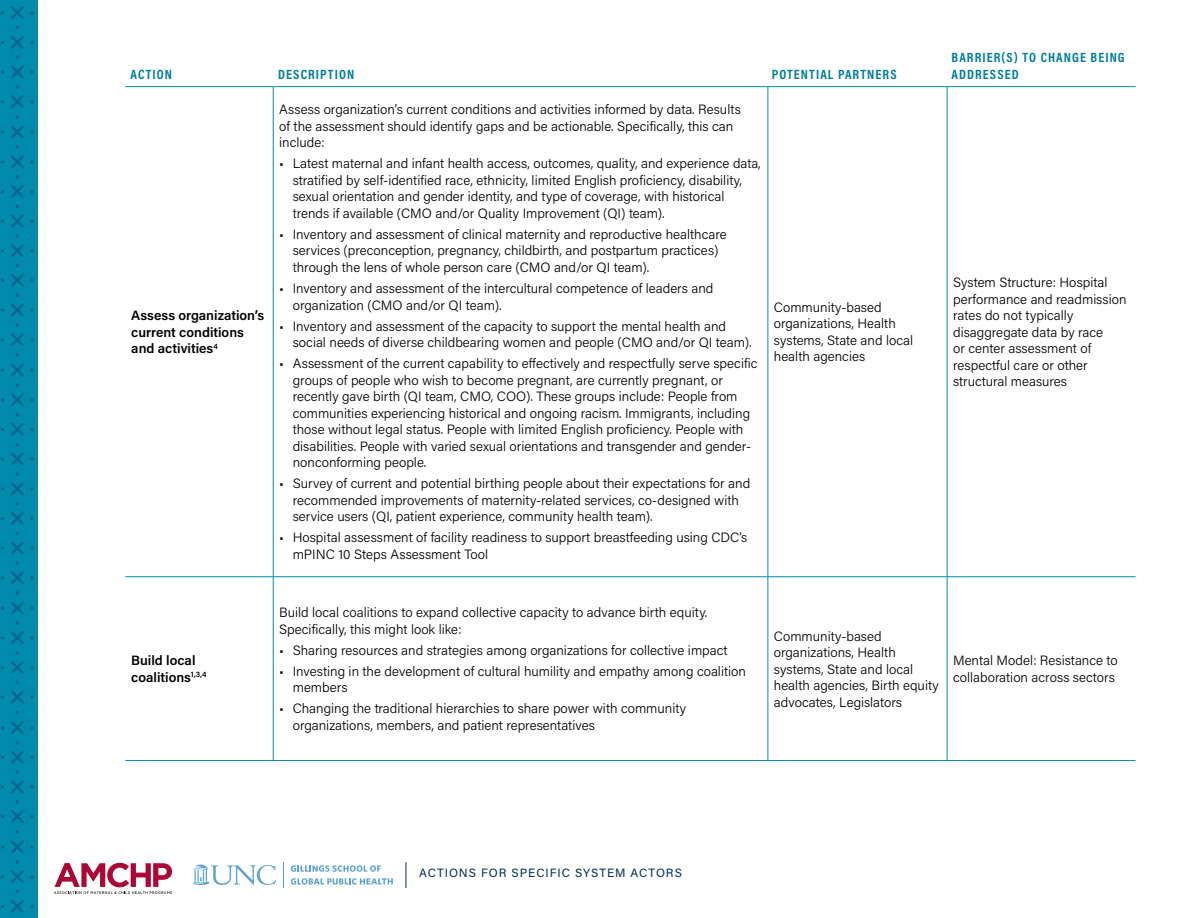
<style>
.page{position:relative;width:1188px;height:918px;background:#fff}
.page>*{position:absolute;margin:0;border:0;box-sizing:border-box;transform-origin:0 0}
.t1{font:300 13.5px/16.5px "Acumin Pro";color:#000}
.t2{font:600 13.5px/16.5px "Acumin Pro";color:#000}
.t3{font:700 13.5px/16.5px "Acumin Pro Cond";letter-spacing:.08em;color:#007e9e}
.t4{font:12px "Acumin Pro";letter-spacing:.08em;color:#002c5b}
</style>
<div class="page">
<svg style="left:54px;top:863px;width:118px;height:31px"></svg>
<svg style="left:291px;top:865px;width:90px;height:7px"></svg>
<svg style="left:291px;top:878px;width:102px;height:7px"></svg>
<svg style="left:283px;top:862px;width:1px;height:26px"></svg>
<svg style="left:193px;top:865px;width:83px;height:20px"></svg>
<svg style="left:406px;top:862px;width:1px;height:26px"></svg>
<div style="left:0;top:0;width:38px;height:918px;background:#008bae"></div>
<svg style="left:1px;top:6px;width:33px;height:907px"></svg>
<hr style="left:125px;top:86px;width:148px;height:1px;background:#008bae">
<hr style="left:273px;top:86px;width:495px;height:1px;background:#008bae">
<hr style="left:273px;top:87px;width:1px;height:490px;background:#008bae">
<hr style="left:768px;top:86px;width:179px;height:1px;background:#008bae">
<hr style="left:768px;top:87px;width:1px;height:490px;background:#008bae">
<hr style="left:947px;top:86px;width:189px;height:1px;background:#008bae">
<hr style="left:947px;top:87px;width:1px;height:490px;background:#008bae">
<hr style="left:125px;top:576px;width:148px;height:1px;background:#008bae">
<hr style="left:273px;top:576px;width:495px;height:1px;background:#008bae">
<hr style="left:273px;top:577px;width:1px;height:183px;background:#008bae">
<hr style="left:768px;top:576px;width:179px;height:1px;background:#008bae">
<hr style="left:768px;top:577px;width:1px;height:183px;background:#008bae">
<hr style="left:947px;top:576px;width:189px;height:1px;background:#008bae">
<hr style="left:947px;top:577px;width:1px;height:183px;background:#008bae">
<hr style="left:125px;top:760px;width:148px;height:1px;background:#008bae">
<hr style="left:273px;top:760px;width:495px;height:1px;background:#008bae">
<hr style="left:768px;top:760px;width:179px;height:1px;background:#008bae">
<hr style="left:947px;top:760px;width:189px;height:1px;background:#008bae">
<p class="t3" style="left:130px;top:66px;width:43px">ACTION</p>
<p class="t3" style="left:278px;top:66px;width:78px">DESCRIPTION</p>
<p class="t3" style="left:772px;top:66px;width:126px">POTENTIAL PARTNERS</p>
<p class="t2" style="left:131px;top:307px;width:135px">Assess organization’s current conditions and activities<sup>4</sup></p>
<p class="t1" style="left:279px;top:101px;width:463px">Assess organization’s current conditions and activities informed by data. Results of the assessment should identify gaps and be actionable. Specifically, this can include:</p>
<p class="t1" style="left:293px;top:155px;width:470px;text-indent:-14px">• Latest maternal and infant health access, outcomes, quality, and experience data, stratified by self-identified race, ethnicity, limited English proficiency, disability, sexual orientation and gender identity, and type of coverage, with historical trends if available (CMO and/or Quality Improvement (QI) team).</p>
<p class="t1" style="left:293px;top:226px;width:436px;text-indent:-14px">• Inventory and assessment of clinical maternity and reproductive healthcare services (preconception, pregnancy, childbirth, and postpartum practices) through the lens of whole person care (CMO and/or QI team).</p>
<p class="t1" style="left:293px;top:280px;width:422px;text-indent:-14px">• Inventory and assessment of the intercultural competence of leaders and organization (CMO and/or QI team).</p>
<p class="t1" style="left:293px;top:317px;width:460px;text-indent:-14px">• Inventory and assessment of the capacity to support the mental health and social needs of diverse childbearing women and people (CMO and/or QI team).</p>
<p class="t1" style="left:293px;top:355px;width:466px;text-indent:-14px">• Assessment of the current capability to effectively and respectfully serve specific groups of people who wish to become pregnant, are currently pregnant, or recently gave birth (QI team, CMO, COO). These groups include: People from communities experiencing historical and ongoing racism. Immigrants, including those without legal status. People with limited English proficiency. People with disabilities. People with varied sexual orientations and transgender and gender&shy;nonconforming people.</p>
<p class="t1" style="left:293px;top:475px;width:459px;text-indent:-14px">• Survey of current and potential birthing people about their expectations for and recommended improvements of maternity-related services, co-designed with service users (QI, patient experience, community health team).</p>
<p class="t1" style="left:293px;top:529px;width:456px;text-indent:-14px">• Hospital assessment of facility readiness to support breastfeeding using CDC’s mPINC 10 Steps Assessment Tool</p>
<p class="t1" style="left:774px;top:298px;width:141px">Community-based organizations, Health systems, State and local health agencies</p>
<p class="t3" style="left:952px;top:49px;width:175px">BARRIER(S) TO CHANGE BEING<br>ADDRESSED</p>
<p class="t1" style="left:953px;top:274px;width:175px">System Structure: Hospital performance and readmission rates do not typically disaggregate data by race<br>or center assessment of respectful care or other structural measures</p>
<p class="t2" style="left:131px;top:652px;width:77px">Build local coalitions<sup>1,3,4</sup></p>
<p class="t1" style="left:279px;top:604px;width:430px">Build local coalitions to expand collective capacity to advance birth equity.<br>Specifically, this might look like:</p>
<p class="t1" style="left:279px;top:641px;width:450px">• Sharing resources and strategies among organizations for collective impact</p>
<p class="t1" style="left:293px;top:662px;width:455px;text-indent:-14px">• Investing in the development of cultural humility and empathy among coalition members</p>
<p class="t1" style="left:293px;top:700px;width:395px;text-indent:-14px">• Changing the traditional hierarchies to share power with community organizations, members, and patient representatives</p>
<p class="t1" style="left:774px;top:627px;width:167px">Community-based organizations, Health systems, State and local health agencies, Birth equity advocates, Legislators</p>
<p class="t1" style="left:953px;top:652px;width:166px">Mental Model: Resistance to collaboration across sectors</p>
<p class="t4" style="left:419px;top:865px;width:264px">ACTIONS FOR SPECIFIC SYSTEM ACTORS</p>
</div>
